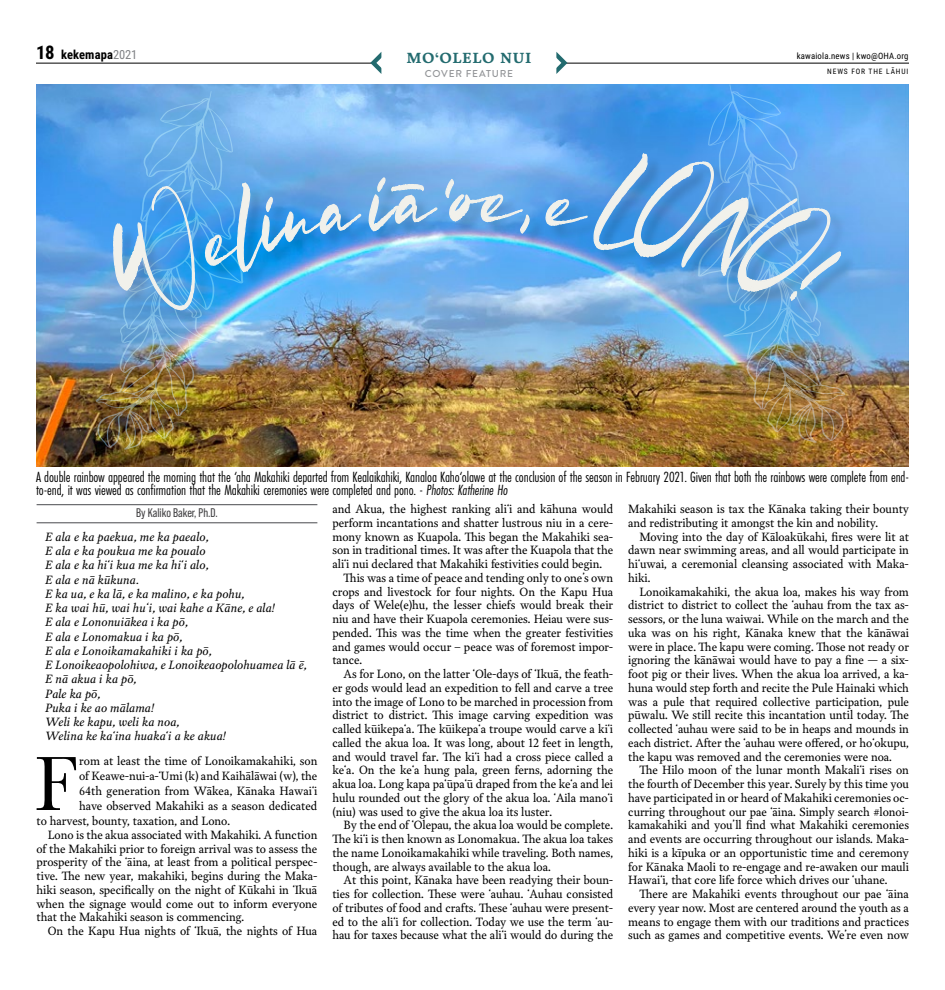
<style>
.page{position:relative;width:945px;height:990px;background:#fff}
.page>*{position:absolute;margin:0;border:0;box-sizing:border-box;transform-origin:0 0}
.Drop_cap{font:79.38px "Baskerville URW";color:#000;scale:.95 1}
.Photo_Caption_Credit{font:15.25px/13.8px "Futura PT Cond";letter-spacing:-.01em;color:#000}
.t1{font:700 15px "Livory";letter-spacing:.04em;color:#236b6f}
.By_Line{font:12.5px "Bebas Neue Pro";color:#414042}
.t2{font:700 12.5px "Roboto Condensed";letter-spacing:.01em;color:#000}
.Drop_cap-2{font:11.88px/13.8px "Garvis Pro";letter-spacing:-.005em;color:#000;text-align:justify;scale:.95 1}
.t3{font:italic 11.88px "Garvis Pro";color:#000}
.t4{font:500 10px "Brandon Grotesque";letter-spacing:.08em;color:#939598}
.t5{font:8.75px "Roboto Condensed";letter-spacing:.02em;color:#000}
.t6{font:7.5px "Roboto Condensed";letter-spacing:.12em;color:#000}
.s1{font-size:18.75px}
.s2{font-weight:400;color:#808285}
.s3{font-style:italic}
</style>
<div class="page">
<hr style="left:36px;top:63px;width:873px;height:1px;background:#000">
<div style="left:387px;top:45px;width:163px;height:39px;background:#fff"></div>
<svg style="left:370px;top:52px;width:17px;height:22px"></svg>
<svg style="left:550px;top:52px;width:18px;height:22px"></svg>
<hr style="left:37px;top:504px;width:280px;height:1px;background:#6d6e71">
<hr style="left:37px;top:522px;width:280px;height:1px;background:#6d6e71">
<img style="left:36px;top:84px;width:873px;height:382px">
<img style="left:96px;top:91px;width:147px;height:359px">
<img style="left:698px;top:84px;width:147px;height:359px">
<div style="left:115px;top:156px;width:741px;height:170px;background:#000;opacity:.14"></div>
<img style="left:90px;top:177px;width:348px;height:153px">
<svg style="left:445px;top:179px;width:84px;height:54px;background:#67a6e4"></svg>
<svg style="left:545px;top:148px;width:297px;height:163px;background:#5ba1e4"></svg>
<p class="t2" style="left:36px;top:46px;width:103px"><span class="s1">18</span> kekemapa<span class="s2">2021</span></p>
<p class="t5" style="left:797px;top:50px;width:113px">kawaiola.news | kwo@OHA.org</p>
<p class="t6" style="left:827px;top:66px;width:83px">NEWS FOR THE LĀHUI</p>
<p class="t1" style="left:406px;top:49px;width:127px">MO‘OLELO NUI</p>
<p class="t4" style="left:425px;top:67px;width:90px">COVER FEATURE</p>
<p class="Photo_Caption_Credit" style="left:36px;top:470px;width:875px">A double rainbow appeared the morning that the ‘aha Makahiki departed from Kealaikahiki, Kanaloa Kaho‘olawe at the conclusion of the season in February 2021. Given that both the rainbows were complete from end&shy;to-end, it was viewed as confirmation that the Makahiki ceremonies were completed and pono. - <span class="s3">Photos: Katherine Ho</span></p>
<p class="By_Line" style="left:136px;top:505px;width:83px">By Kaliko Baker, Ph.D.</p>
<p class="t3" style="left:46px;top:528px;width:165px">E ala e ka paekua, me ka paealo,</p>
<p class="t3" style="left:46px;top:543px;width:162px">E ala e ka poukua me ka poualo</p>
<p class="t3" style="left:46px;top:557px;width:165px">E ala e ka hiʻi kua me ka hiʻi alo,</p>
<p class="t3" style="left:46px;top:571px;width:95px">E ala e nā kūkuna.</p>
<p class="t3" style="left:46px;top:585px;width:200px">E ka ua, e ka lā, e ka malino, e ka pohu,</p>
<p class="t3" style="left:46px;top:600px;width:231px">E ka wai hū, wai hu‘i, wai kahe a Kāne, e ala!</p>
<p class="t3" style="left:46px;top:614px;width:144px">E ala e Lononuiākea i ka pō,</p>
<p class="t3" style="left:46px;top:628px;width:138px">E ala e Lonomakua i ka pō,</p>
<p class="t3" style="left:46px;top:642px;width:168px">E ala e Lonoikamakahiki i ka pō,</p>
<p class="t3" style="left:46px;top:657px;width:263px">E Lonoikeaopolohiwa, e Lonoikeaopolohuamea lā ē,</p>
<p class="t3" style="left:46px;top:671px;width:92px">E nā akua i ka pō,</p>
<p class="t3" style="left:46px;top:685px;width:56px">Pale ka pō,</p>
<p class="t3" style="left:46px;top:699px;width:110px">Puka i ke ao mālama!</p>
<p class="t3" style="left:46px;top:714px;width:135px">Weli ke kapu, weli ka noa,</p>
<p class="t3" style="left:46px;top:728px;width:182px">Welina ke kaʻina huakaʻi a ke akua!</p>
<p class="Drop_cap" style="left:34px;top:730px;width:46px">F</p>
<p class="Drop_cap-2" style="left:79px;top:754px;width:252px">rom at least the time of Lonoikamakahiki, son</p>
<p class="Drop_cap-2" style="left:79px;top:769px;width:252px">of Keawe-nui-a-ʻUmi (k) and Kaihālāwai (w), the</p>
<p class="Drop_cap-2" style="left:79px;top:784px;width:252px">64th generation from Wākea, Kānaka Hawaiʻi</p>
<p class="Drop_cap-2" style="left:79px;top:799px;width:252px">have observed Makahiki as a season dedicated</p>
<p class="Drop_cap-2" style="left:37px;top:814px;width:205px">to harvest, bounty, taxation, and Lono.</p>
<p class="Drop_cap-2" style="left:37px;top:827px;width:297px;text-indent:11px">Lono is the akua associated with Makahiki. A function of the Makahiki prior to foreign arrival was to assess the prosperity of the ʻāina, at least from a political perspec&shy;tive. The new year, makahiki, begins during the Maka&shy;hiki season, specifically on the night of Kūkahi in ʻIkuā when the signage would come out to inform everyone that the Makahiki season is commencing.</p>
<p class="Drop_cap-2" style="left:48px;top:924px;width:285px">On the Kapu Hua nights of ʻIkuā, the nights of Hua</p>
<p class="Drop_cap-2" style="left:332px;top:502px;width:297px">and Akua, the highest ranking aliʻi and kāhuna would perform incantations and shatter lustrous niu in a cere&shy;mony known as Kuapola. This began the Makahiki sea&shy;son in traditional times. It was after the Kuapola that the aliʻi nui declared that Makahiki festivities could begin.</p>
<p class="Drop_cap-2" style="left:332px;top:571px;width:297px;text-indent:11px">This was a time of peace and tending only to one’s own crops and livestock for four nights. On the Kapu Hua days of Wele(e)hu, the lesser chiefs would break their niu and have their Kuapola ceremonies. Heiau were sus&shy;pended. This was the time when the greater festivities and games would occur – peace was of foremost impor&shy;tance.</p>
<p class="Drop_cap-2" style="left:332px;top:667px;width:297px;text-indent:11px">As for Lono, on the latter ʻOle-days of ʻIkuā, the feath&shy;er gods would lead an expedition to fell and carve a tree into the image of Lono to be marched in procession from district to district. This image carving expedition was called kūikepaʻa. The kūikepaʻa troupe would carve a kiʻi called the akua loa. It was long, about 12 feet in length, and would travel far. The kiʻi had a cross piece called a keʻa. On the keʻa hung pala, green ferns, adorning the akua loa. Long kapa paʻūpaʻū draped from the keʻa and lei hulu rounded out the glory of the akua loa. ʻAila manoʻi (niu) was used to give the akua loa its luster.</p>
<p class="Drop_cap-2" style="left:332px;top:818px;width:297px;text-indent:11px">By the end of ʻOlepau, the akua loa would be complete.<br>The kiʻi is then known as Lonomakua. The akua loa takes the name Lonoikamakahiki while traveling. Both names, though, are always available to the akua loa.</p>
<p class="Drop_cap-2" style="left:332px;top:873px;width:297px;text-indent:11px">At this point, Kānaka have been readying their boun&shy;ties for collection. These were ʻauhau. ʻAuhau consisted of tributes of food and crafts. These ʻauhau were present&shy;ed to the aliʻi for collection. Today we use the term ʻau&shy;hau for taxes because what the aliʻi would do during the</p>
<p class="Drop_cap-2" style="left:628px;top:502px;width:297px">Makahiki season is tax the Kānaka taking their bounty and redistributing it amongst the kin and nobility.</p>
<p class="Drop_cap-2" style="left:628px;top:529px;width:297px;text-indent:11px">Moving into the day of Kāloakūkahi, fires were lit at dawn near swimming areas, and all would participate in hiʻuwai, a ceremonial cleansing associated with Maka&shy;hiki.</p>
<p class="Drop_cap-2" style="left:628px;top:584px;width:297px;text-indent:11px">Lonoikamakahiki, the akua loa, makes his way from district to district to collect the ʻauhau from the tax as&shy;sessors, or the luna waiwai. While on the march and the uka was on his right, Kānaka knew that the kānāwai were in place. The kapu were coming. Those not ready or ignoring the kānāwai would have to pay a fine — a six&shy;foot pig or their lives. When the akua loa arrived, a ka&shy;huna would step forth and recite the Pule Hainaki which was a pule that required collective participation, pule pūwalu. We still recite this incantation until today. The collected ʻauhau were said to be in heaps and mounds in each district. After the ʻauhau were offered, or hoʻokupu, the kapu was removed and the ceremonies were noa.</p>
<p class="Drop_cap-2" style="left:628px;top:763px;width:297px;text-indent:11px">The Hilo moon of the lunar month Makaliʻi rises on the fourth of December this year. Surely by this time you have participated in or heard of Makahiki ceremonies oc&shy;curring throughout our pae ʻāina. Simply search #lonoi&shy;kamakahiki and you’ll find what Makahiki ceremonies and events are occurring throughout our islands. Maka&shy;hiki is a kīpuka or an opportunistic time and ceremony for Kānaka Maoli to re-engage and re-awaken our mauli Hawaiʻi, that core life force which drives our ʻuhane.</p>
<p class="Drop_cap-2" style="left:628px;top:887px;width:297px;text-indent:11px">There are Makahiki events throughout our pae ʻāina every year now. Most are centered around the youth as a means to engage them with our traditions and practices such as games and competitive events. We’re even now</p>
</div>
